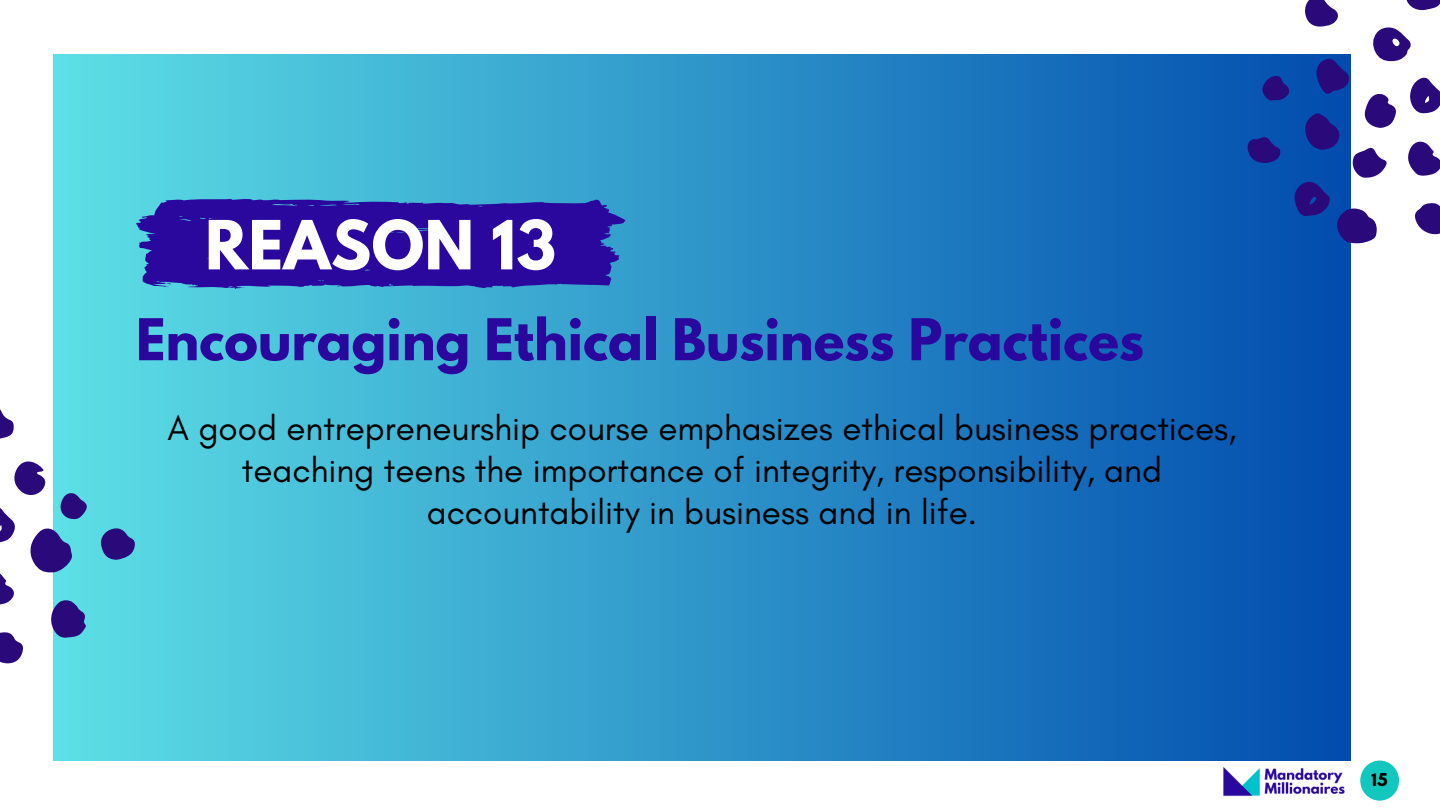
<style>
.page{position:relative;width:1440px;height:810px;background:#fff}
.page>*{position:absolute;margin:0;border:0;box-sizing:border-box;transform-origin:0 0}
.t1{font:700 60px "League Spartan";letter-spacing:.005em;color:#fff}
.t2{font:700 51px "League Spartan";color:#2a089d}
.t3{font:35px/42px "Glacial Indifference";color:#000;text-align:center}
.t4{font:700 19px "Glacial Indifference";color:#000}
</style>
<div class="page">
<div style="left:53px;top:54px;width:1298px;height:707px;background:linear-gradient(to right,#5de0e6,#014bad)"></div>
<svg style="left:136px;top:198px;width:489px;height:91px;background:#2d1da4"></svg>
<svg style="left:30px;top:526px;width:43px;height:47px;background:#5156a2"></svg>
<svg style="left:51px;top:600px;width:36px;height:38px"></svg>
<svg style="left:0;top:409px;width:14px;height:30px"></svg>
<svg style="left:0;top:632px;width:23px;height:31px"></svg>
<svg style="left:0;top:508px;width:15px;height:35px"></svg>
<svg style="left:0;top:573px;width:14px;height:32px"></svg>
<svg style="left:100px;top:527px;width:35px;height:33px"></svg>
<svg style="left:14px;top:461px;width:32px;height:34px"></svg>
<svg style="left:59px;top:492px;width:29px;height:28px"></svg>
<svg style="left:1247px;top:0;width:193px;height:244px"></svg>
<img style="left:1223px;top:767px;width:122px;height:29px">
<div style="left:1360px;top:761px;width:39px;height:40px;background:#12c8be;border-radius:50%"></div>
<p class="t1" style="left:205px;top:215px;width:353px">REASON 13</p>
<p class="t2" style="left:136px;top:314px;width:1010px">Encouraging Ethical Business Practices</p>
<p class="t3" style="left:167px;top:407px;width:1071px">A good entrepreneurship course emphasizes ethical business practices, teaching teens the importance of integrity, responsibility, and accountability in business and in life.</p>
<p class="t4" style="left:1372px;top:768px;width:18px">15</p>
</div>
